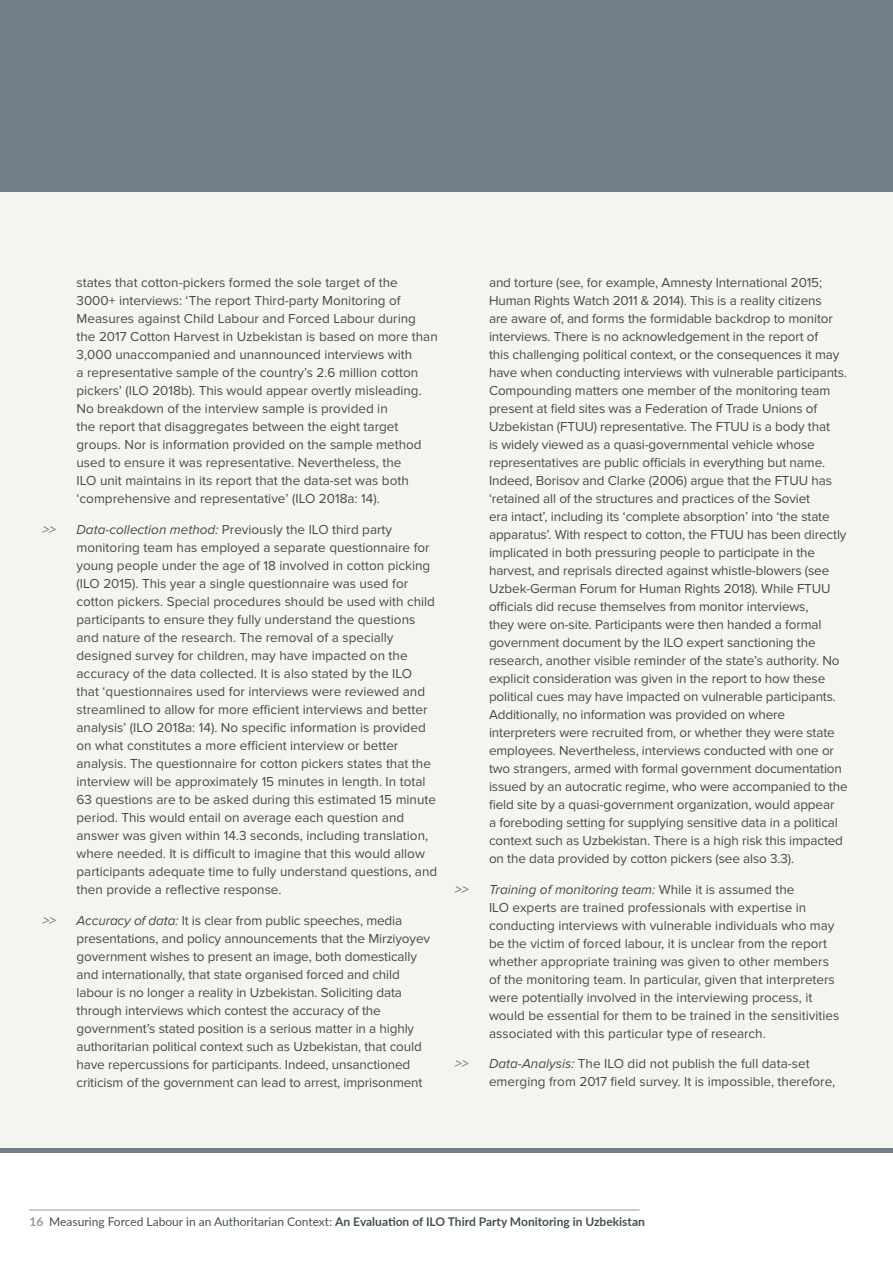
<style>
.page{position:relative;width:893px;height:1263px;background:#fff}
.page>*{position:absolute;margin:0;border:0;box-sizing:border-box;transform-origin:0 0}
.t1{font:13.5px/18px "Proxima Nova";letter-spacing:-.01em;color:#4a4a49}
.t2{font:italic 13.5px "Proxima Nova";color:#5d686e}
.t3{font:700 12px "Lato";color:#445055}
.s1{font-style:italic}
.s2{color:#8d989e}
.s3{font-weight:400}
</style>
<div class="page">
<hr style="left:29px;top:1210px;width:610px;height:1px;background:#8d989e">
<div style="left:0;top:0;width:893px;height:1148px;background:#f4f4f0"></div>
<div style="left:0;top:0;width:893px;height:191px;background:#717e86"></div>
<hr style="left:0;top:1148px;width:893px;height:4px;background:#717e86">
<p class="t1" style="left:77px;top:274px;width:363px">states that cotton-pickers formed the sole target of the 3000+ interviews: ‘The report Third-party Monitoring of Measures against Child Labour and Forced Labour during the 2017 Cotton Harvest in Uzbekistan is based on more than 3,000 unaccompanied and unannounced interviews with<br>a representative sample of the country’s 2.6 million cotton pickers’ (ILO 2018b). This would appear overtly misleading.<br>No breakdown of the interview sample is provided in<br>the report that disaggregates between the eight target groups. Nor is information provided on the sample method used to ensure it was representative. Nevertheless, the<br>ILO unit maintains in its report that the data-set was both ‘comprehensive and representative’ (ILO 2018a: 14).</p>
<p class="t2" style="left:43px;top:522px;width:15px">&gt;&gt;</p>
<p class="t1" style="left:77px;top:521px;width:362px"><span class="s1">Data-collection method:</span> Previously the ILO third party monitoring team has employed a separate questionnaire for young people under the age of 18 involved in cotton picking (ILO 2015). This year a single questionnaire was used for cotton pickers. Special procedures should be used with child participants to ensure they fully understand the questions and nature of the research. The removal of a specially designed survey for children, may have impacted on the accuracy of the data collected. It is also stated by the ILO that ‘questionnaires used for interviews were reviewed and streamlined to allow for more efficient interviews and better analysis’ (ILO 2018a: 14). No specific information is provided on what constitutes a more efficient interview or better analysis. The questionnaire for cotton pickers states that the interview will be approximately 15 minutes in length. In total 63 questions are to be asked during this estimated 15 minute period. This would entail on average each question and answer was given within 14.3 seconds, including translation, where needed. It is difficult to imagine that this would allow participants adequate time to fully understand questions, and then provide a reflective response.</p>
<p class="t2" style="left:43px;top:912px;width:15px">&gt;&gt;</p>
<p class="t1" style="left:77px;top:911px;width:355px"><span class="s1">Accuracy of data:</span> It is clear from public speeches, media presentations, and policy announcements that the Mirziyoyev government wishes to present an image, both domestically and internationally, that state organised forced and child labour is no longer a reality in Uzbekistan. Soliciting data through interviews which contest the accuracy of the government’s stated position is a serious matter in a highly authoritarian political context such as Uzbekistan, that could have repercussions for participants. Indeed, unsanctioned criticism of the government can lead to arrest, imprisonment</p>
<p class="t1" style="left:489px;top:274px;width:360px">and torture (see, for example, Amnesty International 2015; Human Rights Watch 2011 &amp; 2014). This is a reality citizens<br>are aware of, and forms the formidable backdrop to monitor interviews. There is no acknowledgement in the report of<br>this challenging political context, or the consequences it may have when conducting interviews with vulnerable participants.<br>Compounding matters one member of the monitoring team present at field sites was a Federation of Trade Unions of Uzbekistan (FTUU) representative. The FTUU is a body that<br>is widely viewed as a quasi-governmental vehicle whose representatives are public officials in everything but name.<br>Indeed, Borisov and Clarke (2006) argue that the FTUU has ‘retained all of the structures and practices of the Soviet<br>era intact’, including its ‘complete absorption’ into ‘the state apparatus’. With respect to cotton, the FTUU has been directly implicated in both pressuring people to participate in the harvest, and reprisals directed against whistle-blowers (see Uzbek-German Forum for Human Rights 2018). While FTUU officials did recuse themselves from monitor interviews,<br>they were on-site. Participants were then handed a formal government document by the ILO expert sanctioning the research, another visible reminder of the state’s authority. No explicit consideration was given in the report to how these political cues may have impacted on vulnerable participants.<br>Additionally, no information was provided on where interpreters were recruited from, or whether they were state employees. Nevertheless, interviews conducted with one or two strangers, armed with formal government documentation issued by an autocratic regime, who were accompanied to the field site by a quasi-government organization, would appear<br>a foreboding setting for supplying sensitive data in a political context such as Uzbekistan. There is a high risk this impacted on the data provided by cotton pickers (see also 3.3).</p>
<p class="t2" style="left:455px;top:881px;width:15px">&gt;&gt;</p>
<p class="t1" style="left:489px;top:880px;width:352px"><span class="s1">Training of monitoring team:</span> While it is assumed the<br>ILO experts are trained professionals with expertise in conducting interviews with vulnerable individuals who may be the victim of forced labour, it is unclear from the report whether appropriate training was given to other members of the monitoring team. In particular, given that interpreters were potentially involved in the interviewing process, it would be essential for them to be trained in the sensitivities associated with this particular type of research.</p>
<p class="t2" style="left:455px;top:1056px;width:15px">&gt;&gt;</p>
<p class="t1" style="left:489px;top:1055px;width:348px"><span class="s1">Data-Analysis:</span> The ILO did not publish the full data-set emerging from 2017 field survey. It is impossible, therefore,</p>
<p class="t3" style="left:30px;top:1214px;width:617px"><span class="s2">16</span> <span class="s3">Measuring Forced Labour in an Authoritarian Context:</span> An Evaluation of ILO Third Party Monitoring in Uzbekistan</p>
</div>
